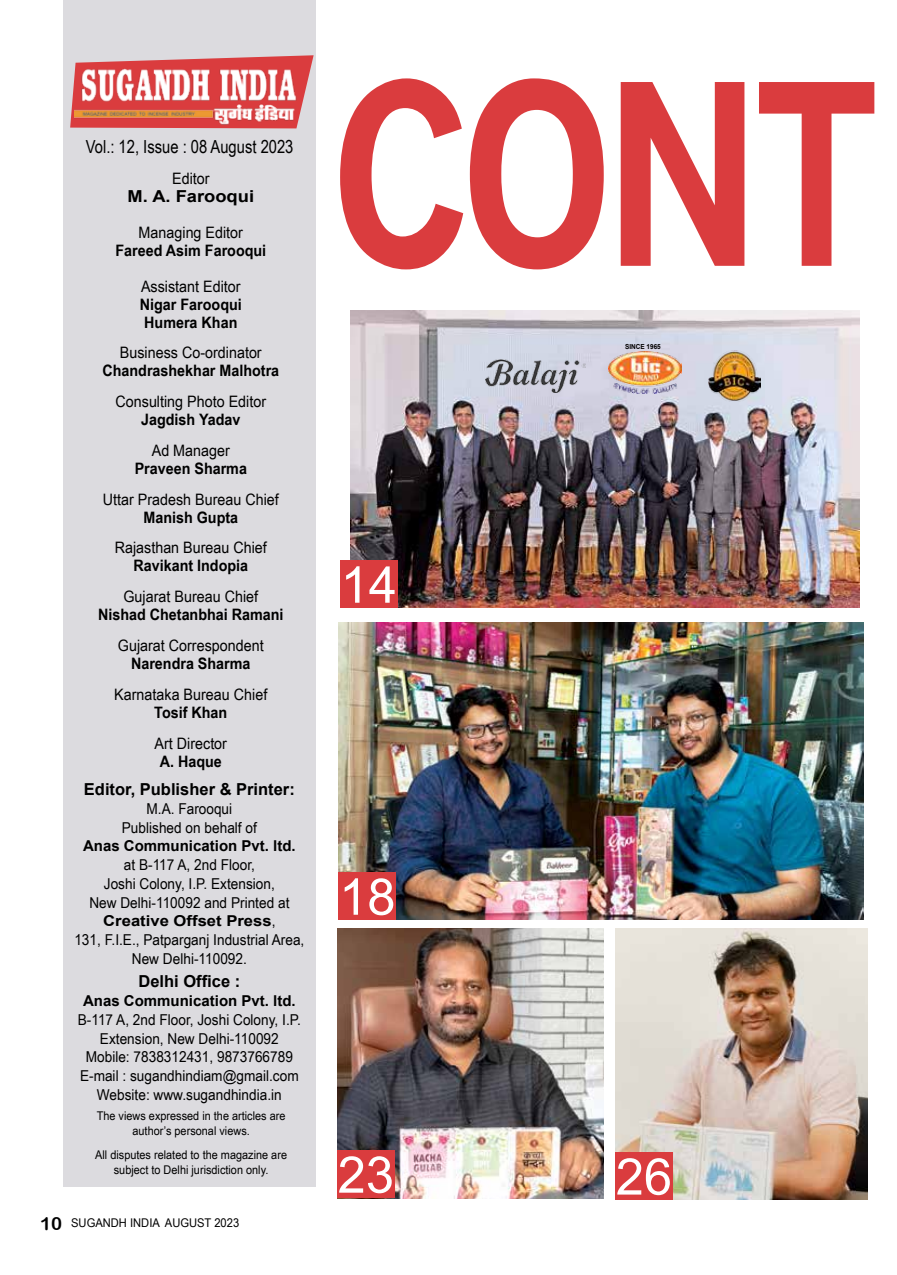
<style>
.page{position:relative;width:897px;height:1275px;background:#fff}
.page>*{position:absolute;margin:0;border:0;box-sizing:border-box;transform-origin:0 0}
.t1{font:700 246px "News Gothic";color:#da3c3e;scale:.83 1}
.t2{font:50.7px "Arial";color:#fff}
.t3{font:18px "Arial Narrow";color:#000}
.t4{font:700 16.5px "Arial";color:#000}
.t5{font:700 16.5px "Arial";color:#000;scale:1.11 1}
.t6{font:15.75px "Arial Narrow";color:#000;scale:1.11 1}
.t7{font:700 15.75px/18px "Arial Narrow";color:#000;scale:1.11 1}
.t8{font:15px/18.8px "Arial Narrow";color:#000;text-align:center;scale:1.11 1}
.t9{font:700 15px "Arial";color:#000}
.t10{font:700 15px "Arial";color:#000;scale:1.11 1}
.t11{font:12px/15px "Arial Narrow";color:#000;text-align:center;scale:1.11 1}
.t12{font:12px "Arial Narrow";color:#000;scale:1.14 1}
.t13{font:700 6.9px "Arial";color:#000;scale:.93 1}
.s1{font-family:"Arial Narrow";font-weight:400}
.s2{font-family:"Arial Rounded MT Bold";font-size:18px}
</style>
<div class="page">
<div style="left:64px;top:0;width:252px;height:1187px;background:#dcdbdf"></div>
<svg style="left:70px;top:55px;width:244px;height:73px"></svg>
<img style="left:75px;top:57px;width:227px;height:71px">
<img style="left:350px;top:311px;width:509px;height:297px">
<img style="left:608px;top:352px;width:73px;height:41px">
<img style="left:708px;top:350px;width:53px;height:51px">
<img style="left:485px;top:359px;width:101px;height:33px">
<div style="left:340px;top:561px;width:58px;height:47px;background:#da3c3e"></div>
<img style="left:339px;top:623px;width:524px;height:297px">
<img style="left:615px;top:929px;width:253px;height:271px">
<img style="left:337px;top:928px;width:266px;height:270px">
<div style="left:339px;top:872px;width:57px;height:48px;background:#da3c3e"></div>
<div style="left:615px;top:1152px;width:58px;height:48px;background:#da3c3e"></div>
<div style="left:337px;top:1150px;width:58px;height:48px;background:#da3c3e"></div>
<p class="t3" style="left:86px;top:133px;width:209px">Vol.: 12, Issue : 08 August 2023</p>
<p class="t6" style="left:172px;top:166px;width:35px">Editor</p>
<p class="t5" style="left:128px;top:185px;width:115px">M. A. Farooqui</p>
<p class="t6" style="left:139px;top:220px;width:96px">Managing Editor</p>
<p class="t7" style="left:115px;top:240px;width:137px">Fareed Asim Farooqui</p>
<p class="t6" style="left:141px;top:274px;width:91px">Assistant Editor</p>
<p class="t7" style="left:140px;top:294px;width:93px">Nigar Farooqui<br>Humera Khan</p>
<p class="t6" style="left:120px;top:341px;width:129px">Business Co-ordinator</p>
<p class="t7" style="left:102px;top:361px;width:161px">Chandrashekhar Malhotra</p>
<p class="t6" style="left:116px;top:390px;width:137px">Consulting Photo Editor</p>
<p class="t7" style="left:141px;top:410px;width:91px">Jagdish Yadav</p>
<p class="t6" style="left:152px;top:439px;width:72px">Ad Manager</p>
<p class="t7" style="left:135px;top:459px;width:103px">Praveen Sharma</p>
<p class="t6" style="left:103px;top:488px;width:160px">Uttar Pradesh Bureau Chief</p>
<p class="t7" style="left:143px;top:507px;width:87px">Manish Gupta</p>
<p class="t6" style="left:115px;top:536px;width:139px">Rajasthan Bureau Chief</p>
<p class="t7" style="left:133px;top:556px;width:105px">Ravikant Indopia</p>
<p class="t6" style="left:124px;top:585px;width:123px">Gujarat Bureau Chief</p>
<p class="t7" style="left:98px;top:605px;width:169px">Nishad Chetanbhai Ramani</p>
<p class="t6" style="left:118px;top:634px;width:133px">Gujarat Correspondent</p>
<p class="t7" style="left:131px;top:654px;width:109px">Narendra Sharma</p>
<p class="t6" style="left:114px;top:683px;width:139px">Karnataka Bureau Chief</p>
<p class="t7" style="left:154px;top:702px;width:67px">Tosif Khan</p>
<p class="t6" style="left:155px;top:731px;width:67px">Art Director</p>
<p class="t7" style="left:160px;top:751px;width:57px">A. Haque</p>
<p class="t4" style="left:84px;top:778px;width:212px">Editor, Publisher &amp; Printer:</p>
<p class="t8" style="left:122px;top:799px;width:123px">M.A. Farooqui<br>Published on behalf of</p>
<p class="t9" style="left:83px;top:836px;width:214px">Anas Communication Pvt. ltd.</p>
<p class="t8" style="left:89px;top:855px;width:182px">at B-117 A, 2nd Floor,<br>Joshi Colony, I.P. Extension,<br>New Delhi-110092 and Printed at</p>
<p class="t10" style="left:103px;top:911px;width:157px">Creative Offset Press<span class="s1">,</span></p>
<p class="t8" style="left:74px;top:930px;width:209px">131, F.I.E., Patparganj Industrial Area,<br>New Delhi-110092.</p>
<p class="t4" style="left:139px;top:971px;width:103px">Delhi Office :</p>
<p class="t9" style="left:83px;top:991px;width:214px">Anas Communication Pvt. ltd.</p>
<p class="t8" style="left:78px;top:1010px;width:203px">B-117 A, 2nd Floor, Joshi Colony, I.P.<br>Extension, New Delhi-110092<br>Mobile: 7838312431, 9873766789<br>E-mail : sugandhindiam@gmail.com Website: www.sugandhindia.in</p>
<p class="t11" style="left:97px;top:1108px;width:172px">The views expressed in the articles are author’s personal views.</p>
<p class="t11" style="left:95px;top:1146px;width:174px">All disputes related to the magazine are subject to Delhi jurisdiction only.</p>
<p class="t12" style="left:40px;top:1214px;width:176px"><span class="s2">10</span> SUGANDH INDIA AUGUST 2023</p>
<h1 class="t1" style="left:330px;top:25px;width:665px">CONT</h1>
<h2 class="t2" style="left:341px;top:552px;width:58px">14</h2>
<h2 class="t2" style="left:339px;top:864px;width:58px">18</h2>
<p class="t13" style="left:625px;top:341px;width:40px">SINCE 1965</p>
<h2 class="t2" style="left:338px;top:1141px;width:58px">23</h2>
<h2 class="t2" style="left:616px;top:1143px;width:58px">26</h2>
</div>
